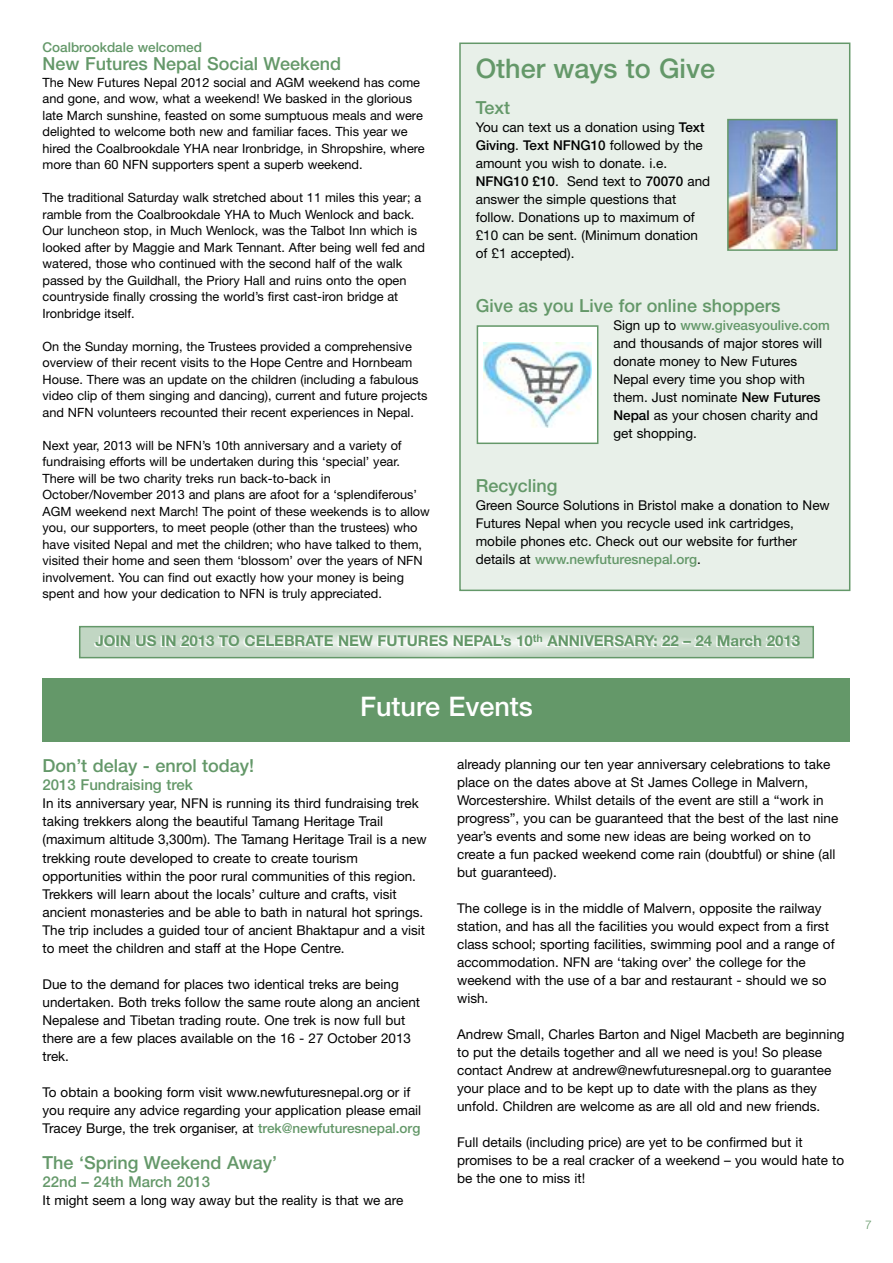
<style>
.page{position:relative;width:893px;height:1263px;background:#fff}
.page>*{position:absolute;margin:0;border:0;box-sizing:border-box;transform-origin:0 0}
.t1{font:500 27px "Helvetica Neue LT Std";color:#649869}
.t2{font:500 27px "Helvetica Neue LT Std";color:#fff}
.t3{font:500 18px "Helvetica Neue LT Std";color:#649869}
.t4{font:700 15px "Helvetica Neue LT Std";color:#649869}
.t5{font:500 15px "Helvetica Neue LT Std";color:#649869}
.t6{font:13.5px/18px "Helvetica Neue LT Std";color:#000}
.t7{font:500 13.5px "Helvetica Neue LT Std";color:#649869}
.t8{font:12.75px/16.5px "Helvetica Neue LT Std";color:#000}
.t9{font:300 12px "Helvetica Neue LT Std";color:#649869}
.s1{font-weight:500}
.s2{font-weight:500;color:#649869}
</style>
<div class="page">
<svg style="left:82px;top:629px;width:729px;height:26px;background:#cddecf"></svg>
<div style="left:79px;top:626px;width:735px;height:32px;border:2px solid #649869"></div>
<div style="left:43px;top:678px;width:807px;height:64px;background:#649869"></div>
<div style="left:461px;top:44px;width:388px;height:546px;background:#e8f0e9"></div>
<div style="left:459px;top:43px;width:391px;height:548px;border:2px solid #649869"></div>
<img style="left:730px;top:122px;width:105px;height:126px">
<div style="left:727px;top:119px;width:111px;height:132px;border:2px solid #649869"></div>
<div style="left:478px;top:327px;width:119px;height:116px;background:#fff"></div>
<img style="left:484px;top:342px;width:108px;height:85px">
<div style="left:477px;top:325px;width:121px;height:119px;border:2px solid #649869"></div>
<p class="t7" style="left:43px;top:43px;width:161px">Coalbrookdale welcomed</p>
<h2 class="t3" style="left:43px;top:57px;width:300px">New Futures Nepal Social Weekend</h2>
<p class="t8" style="left:43px;top:75px;width:384px">The New Futures Nepal 2012 social and AGM weekend has come and gone, and wow, what a weekend! We basked in the glorious late March sunshine, feasted on some sumptuous meals and were delighted to welcome both new and familiar faces. This year we hired the Coalbrookdale YHA near Ironbridge, in Shropshire, where more than 60 NFN supporters spent a superb weekend.</p>
<p class="t8" style="left:43px;top:191px;width:384px">The traditional Saturday walk stretched about 11 miles this year; a ramble from the Coalbrookdale YHA to Much Wenlock and back.<br>Our luncheon stop, in Much Wenlock, was the Talbot Inn which is looked after by Maggie and Mark Tennant. After being well fed and watered, those who continued with the second half of the walk passed by the Guildhall, the Priory Hall and ruins onto the open countryside finally crossing the world’s first cast-iron bridge at Ironbridge itself.</p>
<p class="t8" style="left:43px;top:339px;width:386px">On the Sunday morning, the Trustees provided a comprehensive overview of their recent visits to the Hope Centre and Hornbeam House. There was an update on the children (including a fabulous video clip of them singing and dancing), current and future projects and NFN volunteers recounted their recent experiences in Nepal.</p>
<p class="t8" style="left:43px;top:438px;width:389px">Next year, 2013 will be NFN’s 10th anniversary and a variety of fundraising efforts will be undertaken during this ‘special’ year.<br>There will be two charity treks run back-to-back in October/November 2013 and plans are afoot for a ‘splendiferous’ AGM weekend next March! The point of these weekends is to allow you, our supporters, to meet people (other than the trustees) who have visited Nepal and met the children; who have talked to them, visited their home and seen them ‘blossom’ over the years of NFN involvement. You can find out exactly how your money is being spent and how your dedication to NFN is truly appreciated.</p>
<h1 class="t1" style="left:476px;top:59px;width:241px">Other ways to Give</h1>
<h2 class="t3" style="left:476px;top:101px;width:36px">Text</h2>
<p class="t6" style="left:476px;top:120px;width:236px">You can text us a donation using <span class="s1">Text<br>Giving</span>. <span class="s1">Text NFNG10</span> followed by the amount you wish to donate. i.e.<br><span class="s1">NFNG10 £10</span>. Send text to <span class="s1">70070</span> and answer the simple questions that follow. Donations up to maximum of £10 can be sent. (Minimum donation of £1 accepted).</p>
<h2 class="t3" style="left:476px;top:299px;width:306px">Give as you Live for online shoppers</h2>
<p class="t6" style="left:613px;top:318px;width:218px">Sign up to <span class="s2">www.giveasyoulive.com </span>and thousands of major stores will donate money to New Futures<br>Nepal every time you shop with them. Just nominate <span class="s1">New Futures<br>Nepal</span> as your chosen charity and get shopping.</p>
<h2 class="t3" style="left:476px;top:479px;width:83px">Recycling</h2>
<p class="t6" style="left:476px;top:498px;width:356px">Green Source Solutions in Bristol make a donation to New Futures Nepal when you recycle used ink cartridges, mobile phones etc. Check out our website for further details at <span class="s2">www.newfuturesnepal.org</span>.</p>
<p class="t4" style="left:96px;top:635px;width:706px">JOIN US IN 2013 TO CELEBRATE NEW FUTURES NEPAL’s 10<sup>th</sup><sup>th</sup> ANNIVERSARY: 22 – 24 March 2013</p>
<h1 class="t2" style="left:360px;top:696px;width:174px">Future Events</h1>
<h2 class="t3" style="left:43px;top:760px;width:213px">Don’t delay - enrol today!</h2>
<p class="t5" style="left:43px;top:780px;width:152px">2013 Fundraising trek</p>
<p class="t6" style="left:43px;top:796px;width:386px">In its anniversary year, NFN is running its third fundraising trek taking trekkers along the beautiful Tamang Heritage Trail (maximum altitude 3,300m). The Tamang Heritage Trail is a new trekking route developed to create to create tourism opportunities within the poor rural communities of this region.<br>Trekkers will learn about the locals’ culture and crafts, visit ancient monasteries and be able to bath in natural hot springs.<br>The trip includes a guided tour of ancient Bhaktapur and a visit to meet the children and staff at the Hope Centre.</p>
<p class="t6" style="left:43px;top:976px;width:379px">Due to the demand for places two identical treks are being undertaken. Both treks follow the same route along an ancient Nepalese and Tibetan trading route. One trek is now full but there are a few places available on the 16 - 27 October 2013 trek.</p>
<p class="t6" style="left:43px;top:1084px;width:380px">To obtain a booking form visit www.newfuturesnepal.org or if you require any advice regarding your application please email<br>Tracey Burge, the trek organiser, at <span class="s2">trek@newfuturesnepal.org</span></p>
<h2 class="t3" style="left:43px;top:1156px;width:236px">The ‘Spring Weekend Away’</h2>
<p class="t5" style="left:43px;top:1176px;width:169px">22nd – 24th March 2013</p>
<p class="t6" style="left:43px;top:1192px;width:362px">It might seem a long way away but the reality is that we are</p>
<p class="t6" style="left:457px;top:757px;width:383px">already planning our ten year anniversary celebrations to take place on the dates above at St James College in Malvern, Worcestershire. Whilst details of the event are still a “work in progress”, you can be guaranteed that the best of the last nine year’s events and some new ideas are being worked on to create a fun packed weekend come rain (doubtful) or shine (all but guaranteed).</p>
<p class="t6" style="left:457px;top:901px;width:379px">The college is in the middle of Malvern, opposite the railway station, and has all the facilities you would expect from a first class school; sporting facilities, swimming pool and a range of accommodation. NFN are ‘taking over’ the college for the weekend with the use of a bar and restaurant - should we so wish.</p>
<p class="t6" style="left:457px;top:1027px;width:389px">Andrew Small, Charles Barton and Nigel Macbeth are beginning to put the details together and all we need is you! So please contact Andrew at andrew@newfuturesnepal.org to guarantee your place and to be kept up to date with the plans as they unfold. Children are welcome as are all old and new friends.</p>
<p class="t6" style="left:457px;top:1135px;width:389px">Full details (including price) are yet to be confirmed but it promises to be a real cracker of a weekend – you would hate to be the one to miss it!</p>
<p class="t9" style="left:865px;top:1220px;width:8px">7</p>
</div>
